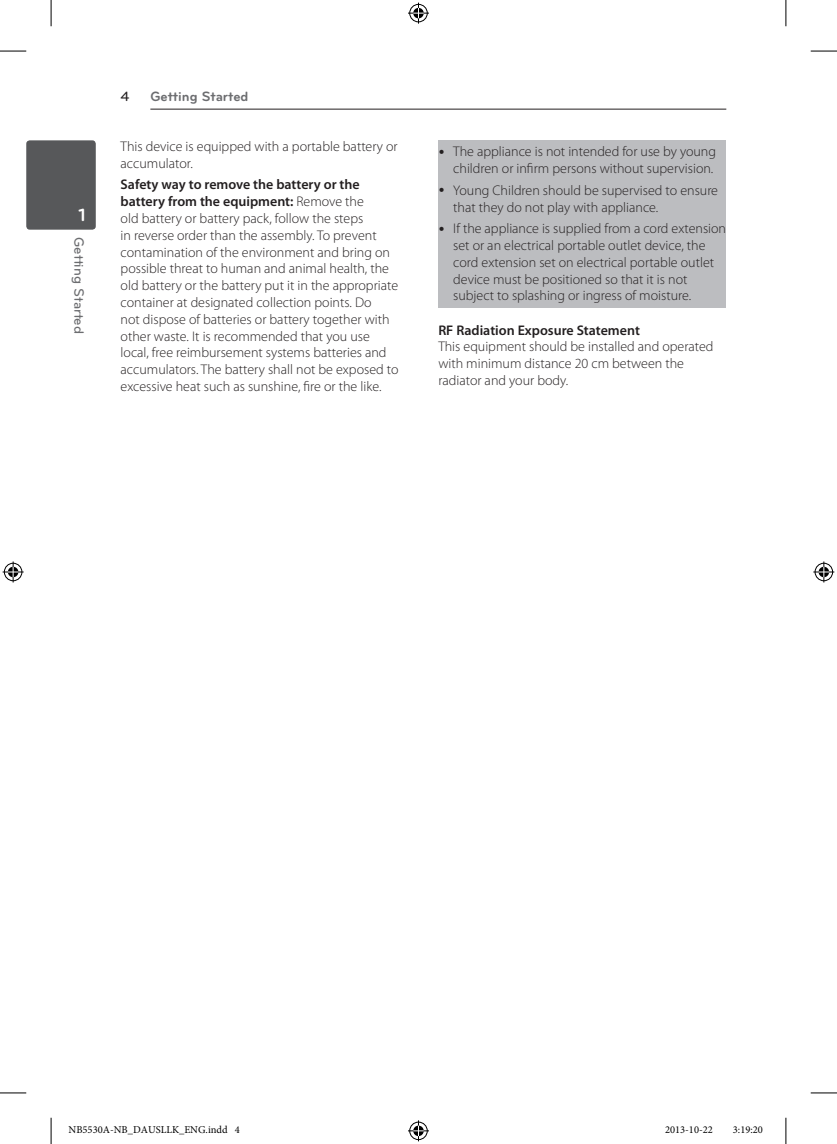
<style>
.page{position:relative;width:837px;height:1144px;background:#fff}
.page>*{position:absolute;margin:0;border:0;box-sizing:border-box;transform-origin:0 0}
.t1{font:700 18.38px "Bryant LG";color:#fff}
.t2{font:300 14px/16.8px "Myriad Pro";color:#231f20}
.t3{font:600 14px "Myriad Pro";color:#231f20}
.t4{font:700 14px "Bryant LG";color:#6c6d70}
.t5{font:500 14px "Bryant LG";color:#6c6d70}
.t6{font:500 14px "Bryant LG";color:#231f20}
.t7{font:10.5px "Minion Pro";color:#000}
.s1{font-weight:600}
</style>
<div class="page">
<hr style="left:150px;top:109px;width:576px;height:1px;background:#231f20">
<div style="left:26px;top:140px;width:70px;height:90px;background:#57585a;border-radius:3px"></div>
<div style="left:438px;top:140px;width:288px;height:168px;background:#bcbdc0"></div>
<svg style="left:0;top:51px;width:26px;height:1px"></svg>
<svg style="left:810px;top:51px;width:26px;height:1px"></svg>
<svg style="left:0;top:1092px;width:26px;height:1px"></svg>
<svg style="left:810px;top:1092px;width:26px;height:1px"></svg>
<svg style="left:51px;top:0;width:1px;height:26px"></svg>
<svg style="left:51px;top:1118px;width:1px;height:26px"></svg>
<svg style="left:785px;top:0;width:1px;height:26px"></svg>
<svg style="left:785px;top:1118px;width:1px;height:26px"></svg>
<svg style="left:408px;top:3px;width:21px;height:21px"></svg>
<svg style="left:408px;top:1120px;width:21px;height:21px"></svg>
<svg style="left:3px;top:561px;width:21px;height:21px"></svg>
<svg style="left:813px;top:561px;width:21px;height:21px"></svg>
<div style="left:757px;top:1126px;width:5px;height:8px;border:1px solid #fff;border-radius:50%"></div>
<svg style="left:757px;top:1126px;width:4px;height:8px"></svg>
<h1 class="t1" style="left:79px;top:204px;width:9px">1</h1>
<p class="t5" style="left:88px;top:237px;width:98px;rotate:90deg">Getting Started</p>
<p class="t6" style="left:121px;top:88px;width:11px">4</p>
<p class="t4" style="left:150px;top:88px;width:100px">Getting Started</p>
<p class="t2" style="left:121px;top:138px;width:278px">This device is equipped with a portable battery or accumulator.</p>
<p class="t2" style="left:121px;top:176px;width:279px"><span class="s1">Safety way to remove the battery or the battery from the equipment:</span> Remove the<br>old battery or battery pack, follow the steps<br>in reverse order than the assembly. To prevent contamination of the environment and bring on possible threat to human and animal health, the old battery or the battery put it in the appropriate container at designated collection points. Do<br>not dispose of batteries or battery together with other waste. It is recommended that you use local, free reimbursement systems batteries and accumulators. The battery shall not be exposed to excessive heat such as sunshine, fire or the like.</p>
<p class="t2" style="left:453px;top:143px;width:264px">The appliance is not intended for use by young children or infirm persons without supervision.</p>
<p class="t2" style="left:453px;top:181px;width:266px">Young Children should be supervised to ensure that they do not play with appliance.</p>
<p class="t2" style="left:453px;top:220px;width:274px">If the appliance is supplied from a cord extension set or an electrical portable outlet device, the cord extension set on electrical portable outlet device must be positioned so that it is not subject to splashing or ingress of moisture.</p>
<p class="t3" style="left:438px;top:321px;width:203px">RF Radiation Exposure Statement</p>
<p class="t2" style="left:438px;top:338px;width:277px">This equipment should be installed and operated with minimum distance 20 cm between the radiator and your body.</p>
<p class="t7" style="left:69px;top:1123px;width:173px">NB5530A-NB_DAUSLLK_ENG.indd 4</p>
<p class="t7" style="left:664px;top:1123px;width:49px">2013-10-22</p>
<p class="t7" style="left:732px;top:1123px;width:31px">3:19:20</p>
</div>
